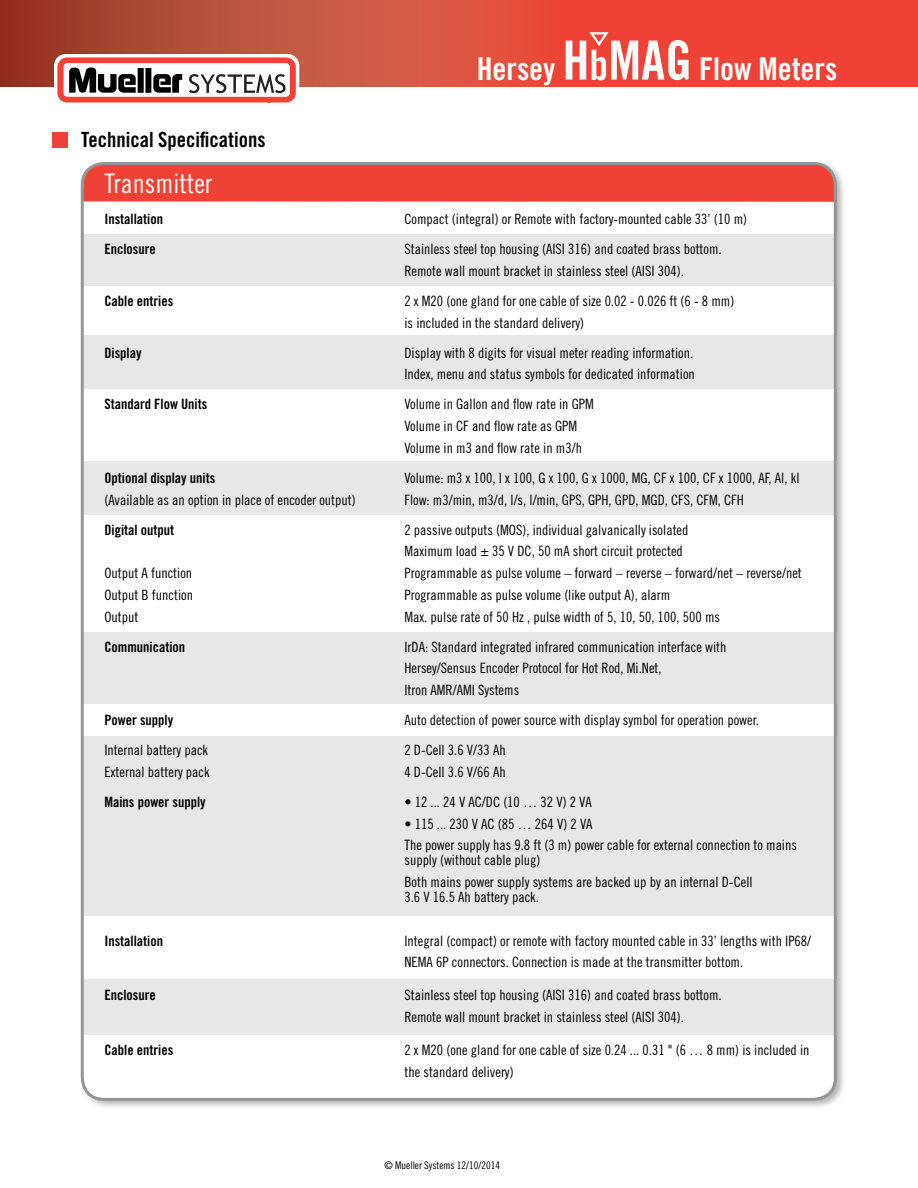
<style>
.page{position:relative;width:918px;height:1188px;background:#fff}
.page>*{position:absolute;margin:0;border:0;box-sizing:border-box;transform-origin:0 0}
.t1{font:31.5px "Trade Gothic Bold Cond Twenty";color:#fff}
.t2{font:27px "Trade Gothic Cond Eighteen";color:#fff}
.t3{font:21px "Trade Gothic Bold Cond Twenty";color:#000}
.t4{font:14.25px/21.8px "Trade Gothic Cond Eighteen";color:#000}
.t5{font:14.25px "Trade Gothic Bold Cond Twenty";color:#000}
.t6{font:10.5px "Trade Gothic Cond Eighteen";color:#000}
.s1{font-size:54px}
.s2{font-size:42px}
</style>
<div class="page">
<svg style="left:0;top:0;width:918px;height:87px;background:#d54838"></svg>
<svg style="left:54px;top:54px;width:245px;height:49px"></svg>
<div style="left:79px;top:161px;width:767px;height:949px;background:#000;opacity:.3"></div>
<div style="left:82px;top:164px;width:754px;height:935px;background:#fff;border-radius:22px"></div>
<div style="left:83px;top:979px;width:754px;height:56px;background:#e6e7e8"></div>
<div style="left:82px;top:164px;width:755px;height:38px;background:#ef4135"></div>
<div style="left:83px;top:234px;width:754px;height:52px;background:#e6e7e8"></div>
<div style="left:83px;top:335px;width:754px;height:54px;background:#e6e7e8"></div>
<div style="left:83px;top:461px;width:754px;height:54px;background:#e6e7e8"></div>
<div style="left:83px;top:632px;width:754px;height:71px;background:#e6e7e8"></div>
<div style="left:83px;top:736px;width:754px;height:180px;background:#e6e7e8"></div>
<div style="left:52px;top:132px;width:16px;height:16px;background:#ef4135"></div>
<svg style="left:587px;top:31px;width:24px;height:16px"></svg>
<h3 class="t3" style="left:81px;top:127px;width:186px">Technical Specifications</h3>
<h1 class="t1" style="left:477px;top:49px;width:362px">Hersey <span class="s1">H</span><span class="s2">b</span><span class="s1">MAG</span> Flow Meters</h1>
<h2 class="t2" style="left:104px;top:167px;width:110px">Transmitter</h2>
<p class="t5" style="left:104px;top:210px;width:60px">Installation</p>
<p class="t4" style="left:404px;top:208px;width:344px">Compact (integral) or Remote with factory-mounted cable 33’ (10 m)</p>
<p class="t5" style="left:104px;top:240px;width:53px">Enclosure</p>
<p class="t4" style="left:404px;top:238px;width:319px">Stainless steel top housing (AISI 316) and coated brass bottom.<br>Remote wall mount bracket in stainless steel (AISI 304).</p>
<p class="t5" style="left:104px;top:292px;width:70px">Cable entries</p>
<p class="t4" style="left:404px;top:290px;width:331px">2 x M20 (one gland for one cable of size 0.02 - 0.026 ft (6 - 8 mm) is included in the standard delivery)</p>
<p class="t5" style="left:104px;top:344px;width:39px">Display</p>
<p class="t4" style="left:404px;top:342px;width:292px">Display with 8 digits for visual meter reading information.<br>Index, menu and status symbols for dedicated information</p>
<p class="t5" style="left:104px;top:396px;width:104px">Standard Flow Units</p>
<p class="t4" style="left:404px;top:393px;width:191px">Volume in Gallon and flow rate in GPM<br>Volume in CF and flow rate as GPM<br>Volume in m3 and flow rate in m3/h</p>
<p class="t5" style="left:104px;top:469px;width:112px">Optional display units</p>
<p class="t4" style="left:404px;top:467px;width:397px">Volume: m3 x 100, l x 100, G x 100, G x 1000, MG, CF x 100, CF x 1000, AF, Al, kl</p>
<p class="t4" style="left:104px;top:489px;width:253px">(Available as an option in place of encoder output)</p>
<p class="t4" style="left:404px;top:489px;width:341px">Flow: m3/min, m3/d, l/s, l/min, GPS, GPH, GPD, MGD, CFS, CFM, CFH</p>
<p class="t5" style="left:104px;top:521px;width:71px">Digital output</p>
<p class="t4" style="left:404px;top:519px;width:286px">2 passive outputs (MOS), individual galvanically isolated<br>Maximum load ± 35 V DC, 50 mA short circuit protected</p>
<p class="t4" style="left:104px;top:562px;width:89px">Output A function</p>
<p class="t4" style="left:404px;top:562px;width:399px">Programmable as pulse volume – forward – reverse – forward/net – reverse/net</p>
<p class="t4" style="left:104px;top:584px;width:90px">Output B function</p>
<p class="t4" style="left:404px;top:584px;width:267px">Programmable as pulse volume (like output A), alarm</p>
<p class="t4" style="left:104px;top:606px;width:36px">Output</p>
<p class="t4" style="left:404px;top:606px;width:317px">Max. pulse rate of 50 Hz , pulse width of 5, 10, 50, 100, 500 ms</p>
<p class="t5" style="left:104px;top:638px;width:82px">Communication</p>
<p class="t4" style="left:404px;top:636px;width:324px">IrDA: Standard integrated infrared communication interface with<br>Hersey/Sensus Encoder Protocol for Hot Rod, Mi.Net,<br>Itron AMR/AMI Systems</p>
<p class="t5" style="left:104px;top:711px;width:70px">Power supply</p>
<p class="t4" style="left:404px;top:709px;width:356px">Auto detection of power source with display symbol for operation power.</p>
<p class="t4" style="left:104px;top:739px;width:105px">Internal battery pack</p>
<p class="t4" style="left:404px;top:739px;width:103px">2 D-Cell 3.6 V/33 Ah</p>
<p class="t4" style="left:104px;top:761px;width:107px">External battery pack</p>
<p class="t4" style="left:404px;top:761px;width:103px">4 D-Cell 3.6 V/66 Ah</p>
<p class="t5" style="left:104px;top:793px;width:103px">Mains power supply</p>
<p class="t4" style="left:404px;top:791px;width:189px">• 12 ... 24 V AC/DC (10 … 32 V) 2 VA</p>
<p class="t4" style="left:404px;top:813px;width:394px">• 115 ... 230 V AC (85 … 264 V) 2 VA<br>The power supply has 9.8 ft (3 m) power cable for external connection to mains</p>
<p class="t4" style="left:404px;top:849px;width:350px">supply (without cable plug)<br>Both mains power supply systems are backed up by an internal D-Cell</p>
<p class="t4" style="left:404px;top:886px;width:136px">3.6 V 16.5 Ah battery pack.</p>
<p class="t5" style="left:104px;top:932px;width:60px">Installation</p>
<p class="t4" style="left:404px;top:930px;width:408px">Integral (compact) or remote with factory mounted cable in 33’ lengths with IP68/<br>NEMA 6P connectors. Connection is made at the transmitter bottom.</p>
<p class="t5" style="left:104px;top:987px;width:53px">Enclosure</p>
<p class="t4" style="left:404px;top:984px;width:319px">Stainless steel top housing (AISI 316) and coated brass bottom.<br>Remote wall mount bracket in stainless steel (AISI 304).</p>
<p class="t5" style="left:104px;top:1041px;width:70px">Cable entries</p>
<p class="t4" style="left:404px;top:1039px;width:407px">2 x M20 (one gland for one cable of size 0.24 ... 0.31 " (6 … 8 mm) is included in the standard delivery)</p>
<p class="t6" style="left:384px;top:1159px;width:117px">© Mueller Systems 12/10/2014</p>
</div>
